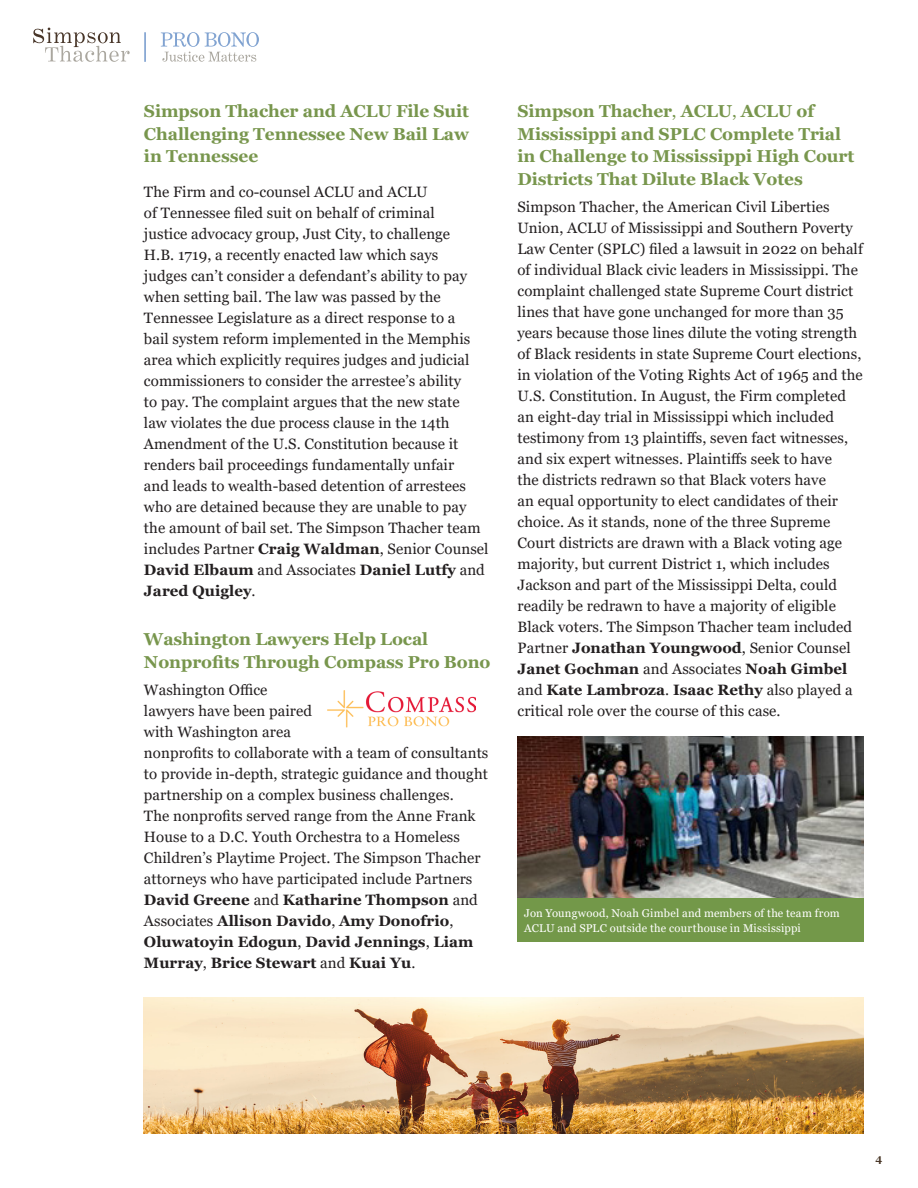
<style>
.page{position:relative;width:918px;height:1188px;background:#fff}
.page>*{position:absolute;margin:0;border:0;box-sizing:border-box;transform-origin:0 0}
.Subhead7490{font:700 17.25px/22.5px "Georgia";letter-spacing:-.005em;color:#78964d}
.Standard_Text{font:700 17.25px/22.5px "Georgia";letter-spacing:-.005em;color:#78964d;text-align:justify}
.Standard_Text-2{font:15px/21px "Georgia";letter-spacing:.005em;color:#231f20}
.t1{font:11.25px/15px "Georgia";letter-spacing:.015em;color:#fff}
.t2{font:700 10.5px "Georgia";color:#493728}
.s1{font-weight:700}
.s2{font-weight:400}
</style>
<div class="page">
<svg style="left:33px;top:28px;width:97px;height:34px"></svg>
<svg style="left:161px;top:32px;width:98px;height:30px"></svg>
<hr style="left:144px;top:32px;width:2px;height:30px;background:#81a3d1">
<img style="left:327px;top:691px;width:149px;height:37px">
<img style="left:517px;top:737px;width:347px;height:161px">
<div style="left:517px;top:898px;width:347px;height:43px;background:#739849"></div>
<img style="left:144px;top:998px;width:720px;height:136px">
<p class="Standard_Text" style="left:144px;top:100px;width:327px">Simpson Thacher and ACLU File Suit Challenging Tennessee New Bail Law in Tennessee</p>
<p class="Standard_Text-2" style="left:144px;top:181px;width:346px">The Firm and co-counsel ACLU and ACLU<br>of Tennessee filed suit on behalf of criminal<br>justice advocacy group, Just City, to challenge<br>H.B. 1719, a recently enacted law which says<br>judges can’t consider a defendant’s ability to pay when setting bail. The law was passed by the Tennessee Legislature as a direct response to a<br>bail system reform implemented in the Memphis area which explicitly requires judges and judicial commissioners to consider the arrestee’s ability<br>to pay. The complaint argues that the new state<br>law violates the due process clause in the 14th Amendment of the U.S. Constitution because it renders bail proceedings fundamentally unfair<br>and leads to wealth-based detention of arrestees who are detained because they are unable to pay the amount of bail set. The Simpson Thacher team includes Partner <span class="s1">Craig Waldman</span>, Senior Counsel <span class="s1">David Elbaum</span> and Associates <span class="s1">Daniel Lutfy</span> and <span class="s1">Jared Quigley</span>.</p>
<p class="Subhead7490" style="left:144px;top:628px;width:348px">Washington Lawyers Help Local<br>Nonprofits Through Compass Pro Bono</p>
<p class="Standard_Text-2" style="left:144px;top:680px;width:346px">Washington Office<br>lawyers have been paired<br>with Washington area<br>nonprofits to collaborate with a team of consultants to provide in-depth, strategic guidance and thought partnership on a complex business challenges.<br>The nonprofits served range from the Anne Frank House to a D.C. Youth Orchestra to a Homeless Children’s Playtime Project. The Simpson Thacher attorneys who have participated include Partners <span class="s1">David Greene</span> and <span class="s1">Katharine Thompson</span> and Associates <span class="s1">Allison Davido</span>, <span class="s1">Amy Donofrio</span>, <span class="s1">Oluwatoyin Edogun</span>, <span class="s1">David Jennings</span>, <span class="s1">Liam Murray</span>, <span class="s1">Brice Stewart</span> and <span class="s1">Kuai Yu</span>.</p>
<p class="Subhead7490" style="left:517px;top:100px;width:338px">Simpson Thacher<span class="s2">,</span> ACLU<span class="s2">,</span> ACLU of Mississippi and SPLC Complete Trial in Challenge to Mississippi High Court Districts That Dilute Black Votes</p>
<p class="Standard_Text-2" style="left:517px;top:197px;width:347px">Simpson Thacher, the American Civil Liberties Union, ACLU of Mississippi and Southern Poverty Law Center (SPLC) filed a lawsuit in 2022 on behalf of individual Black civic leaders in Mississippi. The complaint challenged state Supreme Court district lines that have gone unchanged for more than 35 years because those lines dilute the voting strength of Black residents in state Supreme Court elections, in violation of the Voting Rights Act of 1965 and the U.S. Constitution. In August, the Firm completed an eight-day trial in Mississippi which included testimony from 13 plaintiffs, seven fact witnesses, and six expert witnesses. Plaintiffs seek to have<br>the districts redrawn so that Black voters have<br>an equal opportunity to elect candidates of their choice. As it stands, none of the three Supreme Court districts are drawn with a Black voting age majority, but current District 1, which includes Jackson and part of the Mississippi Delta, could readily be redrawn to have a majority of eligible Black voters. The Simpson Thacher team included Partner <span class="s1">Jonathan Youngwood</span>, Senior Counsel <span class="s1">Janet Gochman</span> and Associates <span class="s1">Noah Gimbel </span>and <span class="s1">Kate Lambroza</span>. <span class="s1">Isaac Rethy</span> also played a critical role over the course of this case.</p>
<p class="t1" style="left:524px;top:905px;width:317px">Jon Youngwood, Noah Gimbel and members of the team from<br>ACLU and SPLC outside the courthouse in Mississippi</p>
<p class="t2" style="left:876px;top:1152px;width:8px">4</p>
</div>
